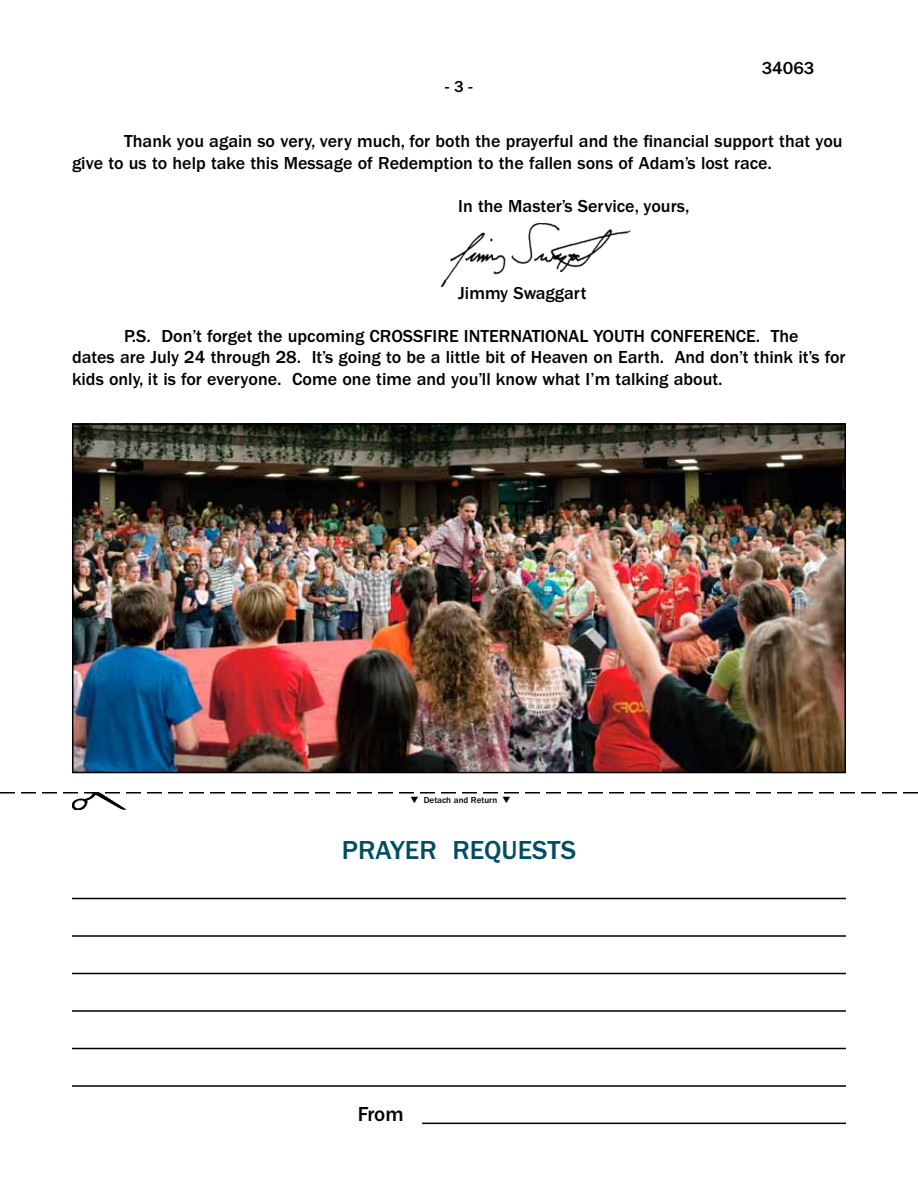
<style>
.page{position:relative;width:918px;height:1188px;background:#fff}
.page>*{position:absolute;margin:0;border:0;box-sizing:border-box;transform-origin:0 0}
.t1{font:500 27px "ITC Franklin Gothic Std";color:#004e61}
.t2{font:500 21px "ITC Franklin Gothic Std";color:#000}
.t3{font:500 18px/21.6px "ITC Franklin Gothic Std";color:#000}
.t4{font:500 16.5px "ITC Franklin Gothic Std";color:#000}
.t5{font:500 9px "ITC Franklin Gothic Std";color:#000}
</style>
<div class="page">
<img style="left:75px;top:426px;width:768px;height:344px">
<div style="left:72px;top:423px;width:774px;height:350px;border:2px solid #000"></div>
<img style="left:441px;top:223px;width:190px;height:64px">
<svg style="left:0;top:792px;width:918px;height:2px"></svg>
<img style="left:72px;top:792px;width:54px;height:18px">
<hr style="left:72px;top:935px;width:774px;height:2px;background:#000">
<hr style="left:72px;top:898px;width:774px;height:1px;background:#000">
<hr style="left:72px;top:973px;width:774px;height:1px;background:#000">
<hr style="left:72px;top:1010px;width:774px;height:2px;background:#000">
<hr style="left:72px;top:1048px;width:774px;height:1px;background:#000">
<hr style="left:72px;top:1085px;width:774px;height:2px;background:#000">
<hr style="left:422px;top:1123px;width:424px;height:1px;background:#000">
<p class="t4" style="left:445px;top:78px;width:29px">- 3 -</p>
<p class="t3" style="left:762px;top:57px;width:54px">34063</p>
<p class="t3" style="left:72px;top:131px;width:772px;text-indent:52px">Thank you again so very, very much, for both the prayerful and the financial support that you give to us to help take this Message of Redemption to the fallen sons of Adam’s lost race.</p>
<p class="t3" style="left:458px;top:196px;width:233px">In the Master’s Service, yours,</p>
<p class="t3" style="left:458px;top:282px;width:130px">Jimmy Swaggart</p>
<p class="t3" style="left:72px;top:325px;width:775px;text-indent:52px">P.S. Don’t forget the upcoming CROSSFIRE INTERNATIONAL YOUTH CONFERENCE. The dates are July 24 through 28. It’s going to be a little bit of Heaven on Earth. And don’t think it’s for kids only, it is for everyone. Come one time and you’ll know what I’m talking about.</p>
<p class="t5" style="left:411px;top:795px;width:101px">▼ Detach and Return ▼</p>
<h1 class="t1" style="left:342px;top:834px;width:236px">PRAYER REQUESTS</h1>
<p class="t2" style="left:358px;top:1103px;width:47px">From</p>
</div>
